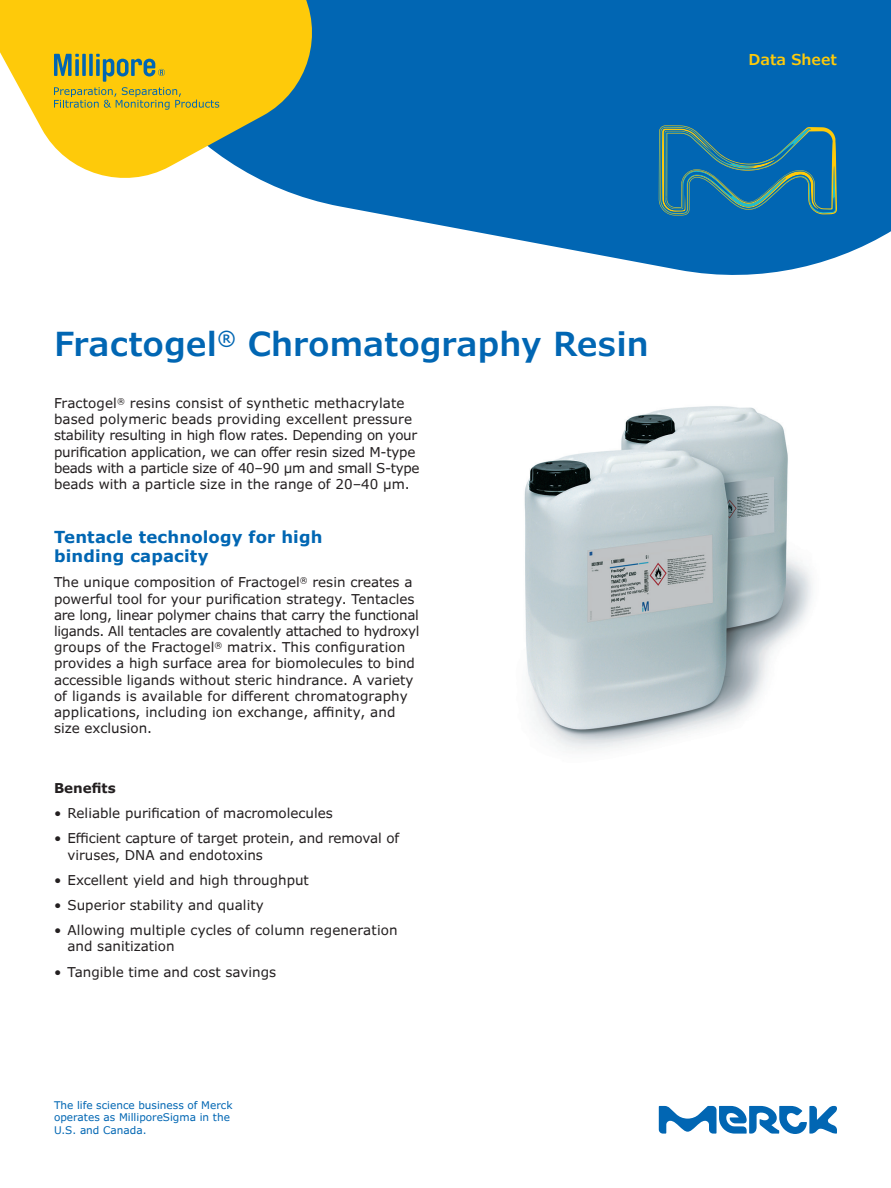
<style>
.page{position:relative;width:891px;height:1188px;background:#fff}
.page>*{position:absolute;margin:0;border:0;box-sizing:border-box;transform-origin:0 0}
.Headline_22_24{font:600 33px "Verdana Pro";color:#0166b3}
.Section_Head_11_13{font:700 16.5px/19.5px "Verdana Pro";letter-spacing:.01em;color:#0166b3}
.Body_Head_10_12__span_columns{font:600 15px "Verdana Pro";color:#feca0a}
.Body_Copy_9_11{font:13.5px/16.2px "Verdana Pro";color:#231f20}
.Body_Subhead_9_11{font:700 13.5px "Verdana Pro";color:#231f20}
.Caption_7_9{font:10.5px/12.6px "Verdana Pro";color:#0166b3}
</style>
<div class="page">
<svg style="left:286px;top:0;width:605px;height:275px;background:#227abd"></svg>
<svg style="left:659px;top:125px;width:178px;height:90px;background:#1d74a2"></svg>
<svg style="left:0;top:0;width:325px;height:191px;fill:#feca0a"></svg>
<svg style="left:54px;top:54px;width:165px;height:56px;background:#cdb629"></svg>
<img style="left:524px;top:406px;width:288px;height:345px">
<svg style="left:659px;top:1106px;width:178px;height:28px"></svg>
<p class="Body_Head_10_12__span_columns" style="left:748px;top:50px;width:90px">Data Sheet</p>
<p class="Headline_22_24" style="left:54px;top:323px;width:596px">Fractogel<sup>®</sup> Chromatography Resin</p>
<p class="Body_Copy_9_11" style="left:54px;top:395px;width:367px">Fractogel<sup>®</sup> resins consist of synthetic methacrylate based polymeric beads providing excellent pressure stability resulting in high flow rates. Depending on your purification application, we can offer resin sized M-type beads with a particle size of 40–90 μm and small S-type beads with a particle size in the range of 20–40 μm.</p>
<p class="Section_Head_11_13" style="left:54px;top:527px;width:270px">Tentacle technology for high binding capacity</p>
<p class="Body_Copy_9_11" style="left:54px;top:575px;width:367px">The unique composition of Fractogel<sup>®</sup> resin creates a powerful tool for your purification strategy. Tentacles are long, linear polymer chains that carry the functional ligands. All tentacles are covalently attached to hydroxyl groups of the Fractogel<sup>®</sup> matrix. This configuration provides a high surface area for biomolecules to bind accessible ligands without steric hindrance. A variety of ligands is available for different chromatography applications, including ion exchange, affinity, and size exclusion.</p>
<p class="Body_Subhead_9_11" style="left:54px;top:779px;width:63px">Benefits</p>
<p class="Body_Copy_9_11" style="left:54px;top:805px;width:280px">• Reliable purification of macromolecules</p>
<p class="Body_Copy_9_11" style="left:68px;top:831px;width:333px;text-indent:-14px">• Efficient capture of target protein, and removal of viruses, DNA and endotoxins</p>
<p class="Body_Copy_9_11" style="left:54px;top:872px;width:256px">• Excellent yield and high throughput</p>
<p class="Body_Copy_9_11" style="left:54px;top:897px;width:211px">• Superior stability and quality</p>
<p class="Body_Copy_9_11" style="left:68px;top:922px;width:332px;text-indent:-14px">• Allowing multiple cycles of column regeneration and sanitization</p>
<p class="Body_Copy_9_11" style="left:54px;top:964px;width:224px">• Tangible time and cost savings</p>
<p class="Caption_7_9" style="left:54px;top:1099px;width:180px">The life science business of Merck operates as MilliporeSigma in the<br>U.S. and Canada.</p>
</div>
